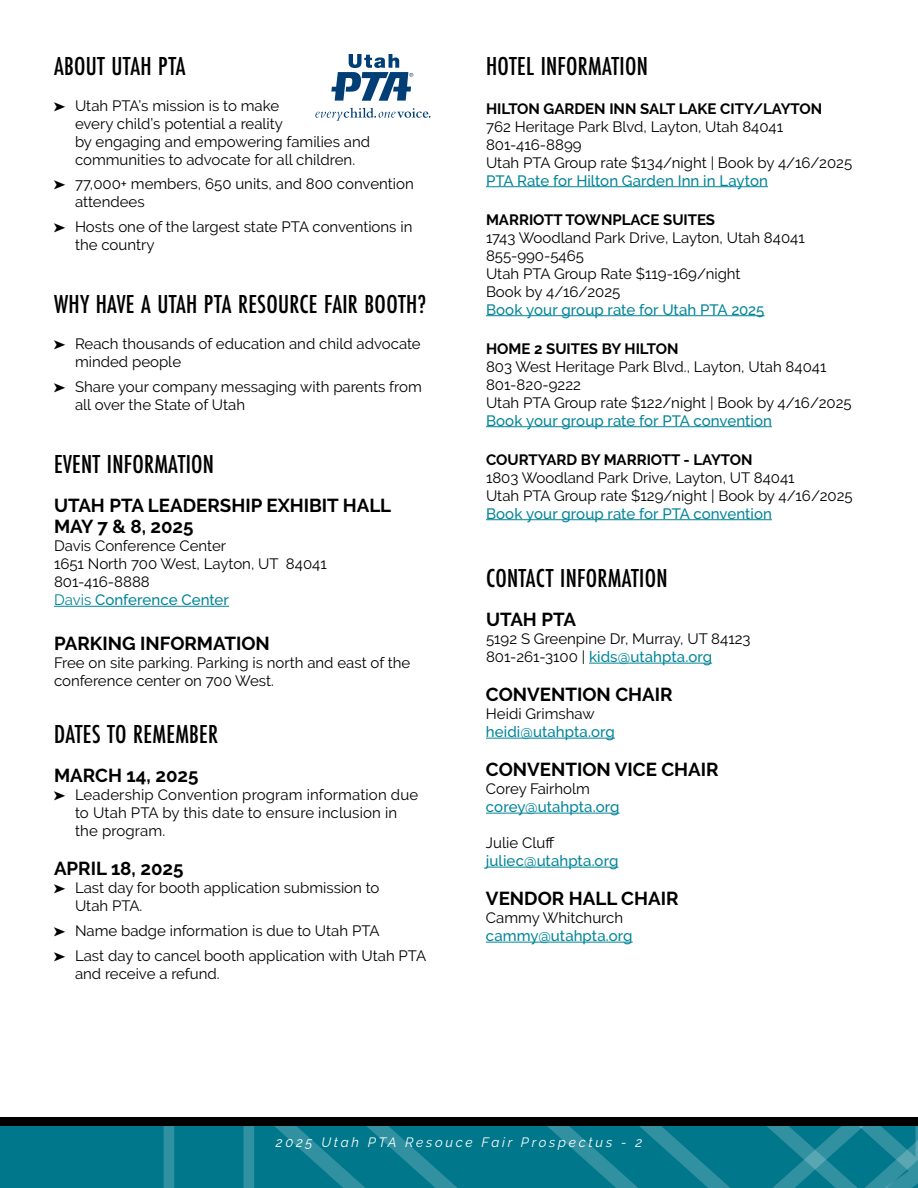
<style>
.page{position:relative;width:918px;height:1188px;background:#fff}
.page>*{position:absolute;margin:0;border:0;box-sizing:border-box;transform-origin:0 0}
.t1{font:500 27px "Futura PT Cond";letter-spacing:.01em;color:#000}
.t2{font:700 18.75px/21px "Raleway";color:#000}
.t3{font:15px/18px "Raleway";color:#000}
.t4{font:500 15px "Raleway";letter-spacing:.005em;color:#008598}
.t5{font:700 15px "Raleway";color:#000}
.t6{font:italic 13.5px "Raleway";letter-spacing:.2em;color:#fff}
.s1{color:#008598}
.s2{font-weight:500;color:#008598}
</style>
<div class="page">
<svg style="left:0;top:1125px;width:918px;height:63px;background:#0a7a8d"></svg>
<div style="left:0;top:1117px;width:918px;height:8px;background:#000"></div>
<hr style="left:54px;top:606px;width:175px;height:1px;background:#008598">
<hr style="left:486px;top:186px;width:282px;height:1px;background:#008598">
<hr style="left:486px;top:315px;width:279px;height:1px;background:#008598">
<hr style="left:486px;top:426px;width:286px;height:1px;background:#008598">
<hr style="left:486px;top:519px;width:286px;height:1px;background:#008598">
<hr style="left:589px;top:663px;width:123px;height:1px;background:#008598">
<hr style="left:486px;top:738px;width:129px;height:1px;background:#008598">
<hr style="left:486px;top:813px;width:134px;height:1px;background:#008598">
<hr style="left:486px;top:867px;width:132px;height:1px;background:#008598">
<hr style="left:486px;top:942px;width:147px;height:1px;background:#008598">
<svg style="left:315px;top:108px;width:116px;height:13px"></svg>
<svg style="left:331px;top:54px;width:82px;height:47px"></svg>
<h1 class="t1" style="left:54px;top:50px;width:133px">ABOUT UTAH PTA</h1>
<p class="t3" style="left:75px;top:96px;width:297px">Utah PTA’s mission is to make<br>every child’s potential a reality<br>by engaging and empowering families and communities to advocate for all children.</p>
<p class="t3" style="left:75px;top:175px;width:340px">77,000+ members, 650 units, and 800 convention attendees</p>
<p class="t3" style="left:75px;top:218px;width:339px">Hosts one of the largest state PTA conventions in the country</p>
<h1 class="t1" style="left:54px;top:288px;width:374px">WHY HAVE A UTAH PTA RESOURCE FAIR BOOTH?</h1>
<p class="t3" style="left:75px;top:335px;width:347px">Reach thousands of education and child advocate minded people</p>
<p class="t3" style="left:75px;top:378px;width:348px">Share your company messaging with parents from all over the State of Utah</p>
<h1 class="t1" style="left:54px;top:448px;width:161px">EVENT INFORMATION</h1>
<p class="t2" style="left:54px;top:495px;width:339px">UTAH PTA LEADERSHIP EXHIBIT HALL<br>MAY 7 &amp; 8, 2025</p>
<p class="t3" style="left:54px;top:537px;width:274px">Davis Conference Center<br>1651 North 700 West, Layton, UT 84041<br>801-416-8888<br><span class="s1">Davis</span> <span class="s2">Conference Center</span></p>
<p class="t2" style="left:54px;top:633px;width:217px">PARKING INFORMATION</p>
<p class="t3" style="left:54px;top:654px;width:358px">Free on site parking. Parking is north and east of the conference center on 700 West.</p>
<h1 class="t1" style="left:54px;top:718px;width:166px">DATES TO REMEMBER</h1>
<p class="t2" style="left:54px;top:765px;width:146px">MARCH 14, 2025</p>
<p class="t3" style="left:75px;top:785px;width:345px">Leadership Convention program information due to Utah PTA by this date to ensure inclusion in the program.</p>
<p class="t2" style="left:54px;top:858px;width:131px">APRIL 18, 2025</p>
<p class="t3" style="left:75px;top:879px;width:306px">Last day for booth application submission to<br>Utah PTA.</p>
<p class="t3" style="left:75px;top:918px;width:353px;line-height:24.8px">Name badge information is due to Utah PTA<br>Last day to cancel booth application with Utah PTA</p>
<p class="t3" style="left:75px;top:964px;width:146px">and receive a refund.</p>
<h1 class="t1" style="left:486px;top:50px;width:163px">HOTEL INFORMATION</h1>
<p class="t5" style="left:486px;top:100px;width:338px">HILTON GARDEN INN SALT LAKE CITY/LAYTON</p>
<p class="t3" style="left:486px;top:117px;width:368px">762 Heritage Park Blvd, Layton, Utah 84041<br>801-416-8899<br>Utah PTA Group rate $134/night | Book by 4/16/2025</p>
<p class="t4" style="left:486px;top:172px;width:284px">PTA Rate for Hilton Garden Inn in Layton</p>
<p class="t5" style="left:486px;top:211px;width:231px">MARRIOTT TOWNPLACE SUITES</p>
<p class="t3" style="left:486px;top:228px;width:320px">1743 Woodland Park Drive, Layton, Utah 84041<br>855-990-5465<br>Utah PTA Group Rate $119-169/night<br>Book by 4/16/2025</p>
<p class="t4" style="left:486px;top:301px;width:280px">Book your group rate for Utah PTA 2025</p>
<p class="t5" style="left:486px;top:340px;width:194px">HOME 2 SUITES BY HILTON</p>
<p class="t3" style="left:486px;top:357px;width:367px">803 West Heritage Park Blvd., Layton, Utah 84041<br>801-820-9222<br>Utah PTA Group rate $122/night | Book by 4/16/2025</p>
<p class="t4" style="left:486px;top:412px;width:287px">Book your group rate for PTA convention</p>
<p class="t5" style="left:486px;top:451px;width:268px">COURTYARD BY MARRIOTT - LAYTON</p>
<p class="t3" style="left:486px;top:468px;width:368px">1803 Woodland Park Drive, Layton, UT 84041<br>Utah PTA Group rate $129/night | Book by 4/16/2025</p>
<p class="t4" style="left:486px;top:505px;width:287px">Book your group rate for PTA convention</p>
<h1 class="t1" style="left:486px;top:562px;width:183px">CONTACT INFORMATION</h1>
<p class="t2" style="left:486px;top:609px;width:91px">UTAH PTA</p>
<p class="t3" style="left:486px;top:630px;width:266px">5192 S Greenpine Dr, Murray, UT 84123<br>801-261-3100 | <span class="s2">kids@utahpta.org</span></p>
<p class="t2" style="left:486px;top:684px;width:188px">CONVENTION CHAIR</p>
<p class="t3" style="left:486px;top:705px;width:110px">Heidi Grimshaw</p>
<p class="t4" style="left:486px;top:723px;width:130px">heidi@utahpta.org</p>
<p class="t2" style="left:486px;top:759px;width:234px">CONVENTION VICE CHAIR</p>
<p class="t3" style="left:486px;top:780px;width:106px">Corey Fairholm</p>
<p class="t4" style="left:486px;top:798px;width:135px">corey@utahpta.org</p>
<p class="t3" style="left:486px;top:834px;width:70px">Julie Cluff</p>
<p class="t4" style="left:486px;top:852px;width:134px">juliec@utahpta.org</p>
<p class="t2" style="left:486px;top:888px;width:194px">VENDOR HALL CHAIR</p>
<p class="t3" style="left:486px;top:909px;width:139px">Cammy Whitchurch</p>
<p class="t4" style="left:486px;top:927px;width:148px">cammy@utahpta.org</p>
<p class="t6" style="left:276px;top:1134px;width:368px">2025 Utah PTA Resouce Fair Prospectus - 2</p>
</div>
